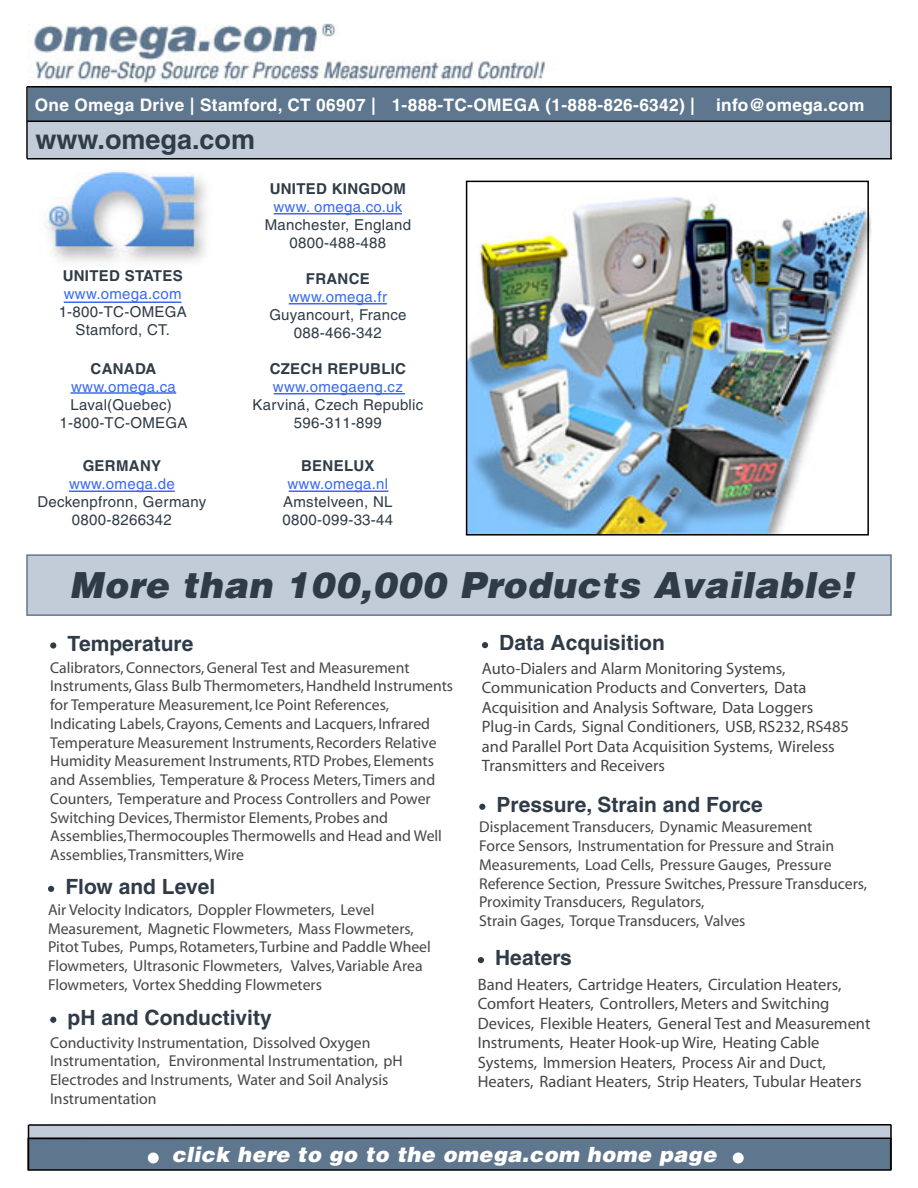
<style>
.page{position:relative;width:918px;height:1188px;background:#fff}
.page>*{position:absolute;margin:0;border:0;box-sizing:border-box;transform-origin:0 0}
.t1{font:italic 900 36px "Helvetica";letter-spacing:.02em;color:#2f3b47}
.t2{font:700 27px "Helvetica";color:#2f3b47}
.t3{font:700 21px "Helvetica";color:#2f3b47}
.t4{font:italic 900 21px "Helvetica";letter-spacing:.02em;color:#fff}
.t5{font:700 17.25px "Helvetica";letter-spacing:.02em;color:#fff}
.t6{font:16.5px/19.5px "Myriad";color:#454545}
.t7{font:15.75px/18.8px "Myriad";color:#454545}
.t8{font:15px/18px "Helvetica";letter-spacing:.02em;color:#2f3b47;text-align:center}
.t9{font:15px "Helvetica";letter-spacing:.02em;color:#3a6af0}
.t10{font:700 15px "Helvetica";letter-spacing:.02em;color:#2f3b47}
.s1{font-family:"Arial"}
</style>
<div class="page">
<img style="left:41px;top:171px;width:165px;height:91px">
<img style="left:469px;top:195px;width:403px;height:338px">
<div style="left:27px;top:555px;width:864px;height:60px;background:#c2ccd9"></div>
<img style="left:30px;top:23px;width:516px;height:61px">
<div style="left:28px;top:87px;width:863px;height:34px;background:#5e778f"></div>
<svg style="left:27px;top:1136px;width:865px;height:35px;background:#5a7288"></svg>
<div style="left:28px;top:121px;width:863px;height:37px;background:#c2ccd9"></div>
<div style="left:28px;top:1125px;width:863px;height:13px;background:#c2ccd9"></div>
<hr style="left:27px;top:121px;width:864px;height:1px;background:#000">
<hr style="left:27px;top:86px;width:864px;height:2px;background:#000">
<hr style="left:27px;top:158px;width:865px;height:2px;background:#000">
<hr style="left:29px;top:1124px;width:862px;height:2px;background:#000">
<hr style="left:29px;top:1138px;width:862px;height:1px;background:#000">
<hr style="left:26px;top:87px;width:2px;height:72px;background:#000">
<hr style="left:890px;top:86px;width:2px;height:73px;background:#000">
<div style="left:466px;top:181px;width:403px;height:355px;border:2px solid #000"></div>
<div style="left:50px;top:642px;width:6px;height:7px;background:#2f3b47;border-radius:50%"></div>
<svg style="left:479px;top:804px;width:6px;height:6px"></svg>
<svg style="left:50px;top:1017px;width:6px;height:6px"></svg>
<svg style="left:478px;top:957px;width:6px;height:6px"></svg>
<svg style="left:48px;top:886px;width:6px;height:6px"></svg>
<svg style="left:482px;top:642px;width:6px;height:6px"></svg>
<div style="left:26px;top:554px;width:866px;height:62px;border:2px solid #5e778f"></div>
<div style="left:733px;top:1153px;width:11px;height:10px;background:#fff;border-radius:50%"></div>
<div style="left:148px;top:1153px;width:11px;height:10px;background:#fff;border-radius:50%"></div>
<hr style="left:28px;top:1125px;width:1px;height:45px;background:#000">
<hr style="left:890px;top:1125px;width:2px;height:45px;background:#000">
<hr style="left:64px;top:302px;width:118px;height:1px;background:#3a6af0">
<hr style="left:289px;top:303px;width:98px;height:1px;background:#3a6af0">
<hr style="left:274px;top:213px;width:128px;height:1px;background:#3a6af0">
<hr style="left:274px;top:393px;width:131px;height:1px;background:#3a6af0">
<hr style="left:289px;top:490px;width:99px;height:2px;background:#3a6af0">
<hr style="left:69px;top:490px;width:106px;height:2px;background:#3a6af0">
<hr style="left:70px;top:392px;width:106px;height:2px;background:#3a6af0">
<p class="t5" style="left:35px;top:94px;width:831px">One Omega Drive | Stamford, CT 06907 | 1-888-TC-OMEGA (1-888-826-6342) | info@omega.c<span class="s1">om</span></p>
<h2 class="t2" style="left:36px;top:123px;width:221px">www.omega.com</h2>
<p class="t10" style="left:63px;top:267px;width:122px">UNITED STATES</p>
<p class="t9" style="left:64px;top:285px;width:119px">www.omega.com</p>
<p class="t8" style="left:59px;top:303px;width:130px">1-800-TC-OMEGA<br>Stamford, CT.</p>
<p class="t10" style="left:91px;top:359px;width:67px">CANADA</p>
<p class="t9" style="left:71px;top:378px;width:106px">www.omega.ca</p>
<p class="t8" style="left:59px;top:395px;width:130px">Laval(Quebec)<br>1-800-TC-OMEGA</p>
<p class="t10" style="left:83px;top:457px;width:80px">GERMANY</p>
<p class="t9" style="left:69px;top:475px;width:107px">www.omega.de</p>
<p class="t8" style="left:37px;top:493px;width:170px">Deckenpfronn, Germany<br>0800-8266342</p>
<p class="t10" style="left:270px;top:180px;width:138px">UNITED KINGDOM</p>
<p class="t9" style="left:274px;top:198px;width:130px">www. omega.co.uk</p>
<p class="t8" style="left:265px;top:216px;width:148px">Manchester, England<br>0800-488-488</p>
<p class="t10" style="left:306px;top:270px;width:65px">FRANCE</p>
<p class="t9" style="left:289px;top:288px;width:100px">www.omega.fr</p>
<p class="t8" style="left:269px;top:306px;width:139px">Guyancourt, France<br>088-466-342</p>
<p class="t10" style="left:270px;top:359px;width:138px">CZECH REPUBLIC</p>
<p class="t9" style="left:273px;top:378px;width:132px">www.omegaeng.cz</p>
<p class="t8" style="left:253px;top:395px;width:172px">Karviná, Czech Republic<br>596-311-899</p>
<p class="t10" style="left:301px;top:457px;width:75px">BENELUX</p>
<p class="t9" style="left:288px;top:476px;width:102px">www.omega.nl</p>
<p class="t8" style="left:283px;top:493px;width:112px;text-align:left">Amstelveen, NL<br>0800-099-33-44</p>
<h1 class="t1" style="left:69px;top:562px;width:786px">More than 100,000 Products Available!</h1>
<h3 class="t3" style="left:68px;top:631px;width:127px">Temperature</h3>
<p class="t7" style="left:50px;top:659px;width:405px">Calibrators,Connectors,General Test and Measurement Instruments,Glass Bulb Thermometers,Handheld Instruments for Temperature Measurement, Ice Point References, Indicating Labels,Crayons,Cements and Lacquers, Infrared Temperature Measurement Instruments, Recorders Relative Humidity Measurement Instruments, RTD Probes, Elements and Assemblies, Temperature &amp; Process Meters,Timers and Counters, Temperature and Process Controllers and Power Switching Devices,Thermistor Elements, Probes and Assemblies,Thermocouples Thermowells and Head and Well Assemblies,Transmitters,Wire</p>
<h3 class="t3" style="left:65px;top:874px;width:151px">Flow and Level</h3>
<p class="t7" style="left:48px;top:901px;width:384px">Air Velocity Indicators, Doppler Flowmeters, Level Measurement, Magnetic Flowmeters, Mass Flowmeters, Pitot Tubes, Pumps, Rotameters,Turbine and Paddle Wheel Flowmeters, Ultrasonic Flowmeters, Valves,Variable Area Flowmeters, Vortex Shedding Flowmeters</p>
<h3 class="t3" style="left:68px;top:1005px;width:206px">pH and Conductivity</h3>
<p class="t7" style="left:50px;top:1034px;width:354px">Conductivity Instrumentation, Dissolved Oxygen Instrumentation, Environmental Instrumentation, pH Electrodes and Instruments, Water and Soil Analysis Instrumentation</p>
<h3 class="t3" style="left:499px;top:630px;width:167px">Data Acquisition</h3>
<p class="t6" style="left:482px;top:659px;width:369px">Auto-Dialers and Alarm Monitoring Systems, Communication Products and Converters, Data Acquisition and Analysis Software, Data Loggers Plug-in Cards, Signal Conditioners, USB, RS232, RS485 and Parallel Port Data Acquisition Systems, Wireless Transmitters and Receivers</p>
<h3 class="t3" style="left:497px;top:792px;width:268px">Pressure, Strain and Force</h3>
<p class="t7" style="left:479px;top:818px;width:389px">Displacement Transducers, Dynamic Measurement<br>Force Sensors, Instrumentation for Pressure and Strain Measurements, Load Cells, Pressure Gauges, Pressure Reference Section, Pressure Switches, Pressure Transducers, Proximity Transducers, Regulators,<br>Strain Gages, Torque Transducers, Valves</p>
<h3 class="t3" style="left:495px;top:945px;width:78px">Heaters</h3>
<p class="t6" style="left:478px;top:975px;width:394px">Band Heaters, Cartridge Heaters, Circulation Heaters, Comfort Heaters, Controllers, Meters and Switching Devices, Flexible Heaters, General Test and Measurement Instruments, Heater Hook-up Wire, Heating Cable Systems, Immersion Heaters, Process Air and Duct, Heaters, Radiant Heaters, Strip Heaters, Tubular Heaters</p>
<h3 class="t4" style="left:172px;top:1141px;width:546px">click here to go to the omega.com home page</h3>
</div>
